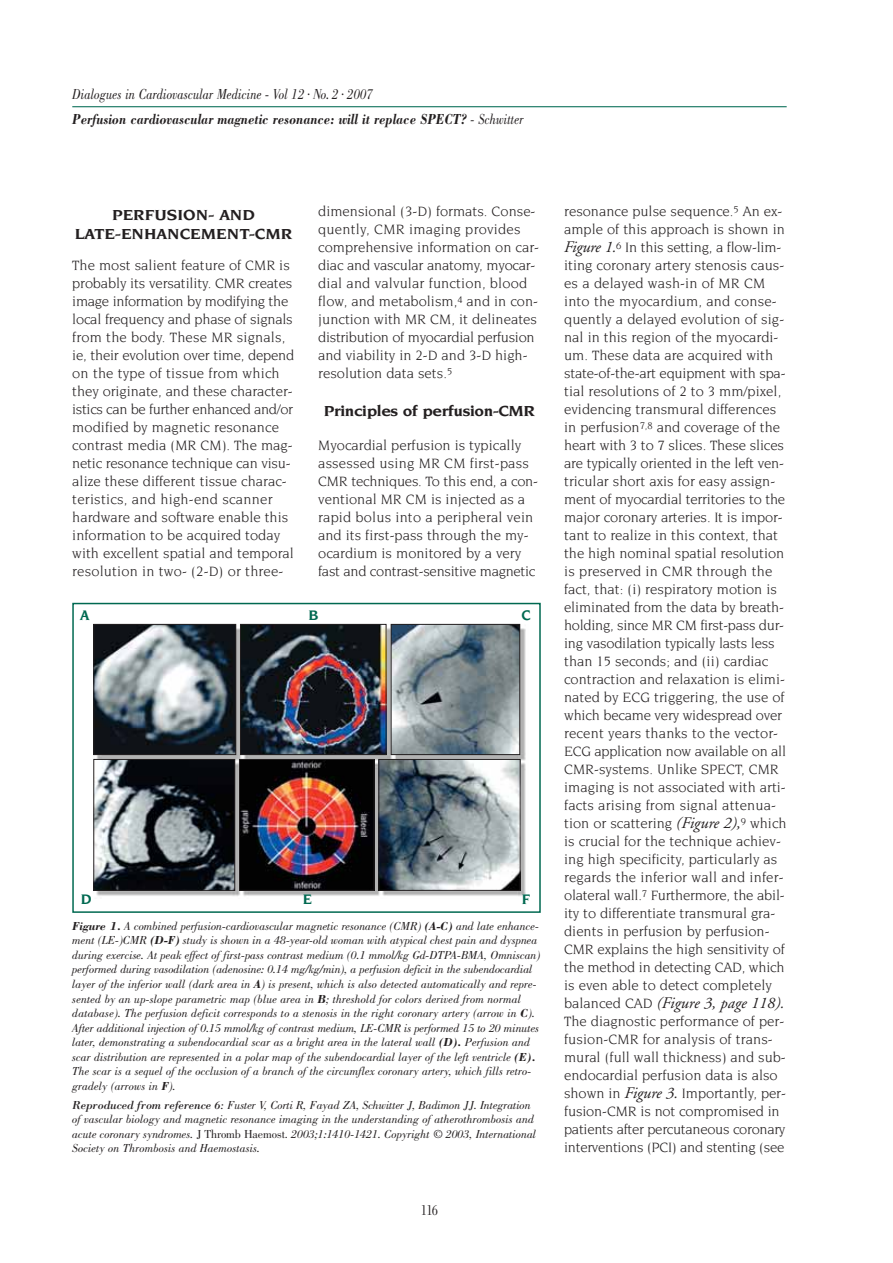
<style>
.page{position:relative;width:893px;height:1263px;background:#fff}
.page>*{position:absolute;margin:0;border:0;box-sizing:border-box;transform-origin:0 0}
.t1{font:italic 16.2px "Adobe Garamond";color:#231f20}
.t2{font:700 15.75px/18.9px "Novarese";color:#231f20;text-align:center;scale:1.1 1}
.t3{font:700 15.75px "Novarese";letter-spacing:-.02em;color:#231f20;scale:1.1 1}
.t4{font:italic 700 15px/25.7px "Bodoni";color:#231f20;scale:.85 1}
.t5{font:700 15px "Novarese";color:#006951}
.t6{font:15px "Bodoni";color:#231f20;scale:.75 1}
.t7{font:14.7px/18px "Novarese";color:#231f20}
.t8{font:italic 12px/14.5px "Bodoni";color:#231f20}
.s1{font-weight:400}
.s2{font-weight:700}
.s3{font-style:inherit}
.s4{font-style:normal}
.s5{font-family:"Adobe Garamond";font-style:italic;font-size:16.2px}
.s6{font-family:"Novarese";font-style:normal;font-size:14.7px}
</style>
<div class="page">
<div style="left:72px;top:603px;width:469px;height:310px;border:2px solid #006951"></div>
<img style="left:94px;top:624px;width:432px;height:272px">
<hr style="left:72px;top:106px;width:715px;height:1px;background:#006951">
<img style="left:381px;top:761px;width:137px;height:127px">
<div style="left:379px;top:759px;width:141px;height:131px;border:1px solid #231f20"></div>
<img style="left:393px;top:626px;width:125px;height:127px">
<div style="left:391px;top:624px;width:129px;height:131px;border:1px solid #231f20"></div>
<img style="left:241px;top:761px;width:131px;height:127px">
<div style="left:239px;top:759px;width:135px;height:131px;border:1px solid #231f20"></div>
<img style="left:242px;top:626px;width:142px;height:127px">
<div style="left:240px;top:624px;width:146px;height:131px;border:1px solid #231f20"></div>
<img style="left:96px;top:761px;width:137px;height:127px">
<div style="left:94px;top:759px;width:141px;height:131px;border:1px solid #231f20"></div>
<img style="left:96px;top:626px;width:138px;height:127px">
<div style="left:94px;top:624px;width:142px;height:131px;border:1px solid #231f20"></div>
<p class="t4" style="left:72px;top:82px;width:533px"><span class="s1">Dialogues in Cardiovascular Medicine - Vol 12 </span><sup>.</sup> <span class="s1">No. 2 </span><sup>.</sup> <span class="s1">2007<br></span>Perfusion cardiovascular magnetic resonance: will it replace SPECT? <span class="s1">- Schwitter</span></p>
<p class="t2" style="left:75px;top:207px;width:199px">PERFUSION- AND<br>LATE-ENHANCEMENT-CMR</p>
<p class="t7" style="left:72px;top:257px;width:223px">The most salient feature of CMR is probably its versatility. CMR creates image information by modifying the local frequency and phase of signals from the body. These MR signals, ie, their evolution over time, depend on the type of tissue from which they originate, and these character&shy;istics can be further enhanced and/or modified by magnetic resonance contrast media (MR CM). The mag&shy;netic resonance technique can visu&shy;alize these different tissue charac&shy;teristics, and high-end scanner hardware and software enable this information to be acquired today with excellent spatial and temporal resolution in two- (2-D) or three-</p>
<p class="t7" style="left:318px;top:203px;width:222px">dimensional (3-D) formats. Conse&shy;quently, CMR imaging provides comprehensive information on car&shy;diac and vascular anatomy, myocar&shy;dial and valvular function, blood flow, and metabolism,<sup>4</sup> and in con&shy;junction with MR CM, it delineates distribution of myocardial perfusion and viability in 2-D and 3-D high&shy;resolution data sets.<sup>5</sup></p>
<p class="t3" style="left:324px;top:404px;width:194px">Principles of perfusion-CMR</p>
<p class="t7" style="left:318px;top:437px;width:221px">Myocardial perfusion is typically assessed using MR CM first-pass CMR techniques. To this end, a con&shy;ventional MR CM is injected as a rapid bolus into a peripheral vein and its first-pass through the my&shy;ocardium is monitored by a very fast and contrast-sensitive magnetic</p>
<p class="t5" style="left:80px;top:609px;width:11px">A</p>
<p class="t5" style="left:521px;top:609px;width:11px">C</p>
<p class="t5" style="left:308px;top:609px;width:12px">B</p>
<p class="t5" style="left:81px;top:892px;width:12px">D</p>
<p class="t5" style="left:303px;top:892px;width:11px">E</p>
<p class="t5" style="left:522px;top:892px;width:10px">F</p>
<p class="t8" style="left:72px;top:920px;width:470px"><span class="s2">Figure 1.</span> A combined perfusion-cardiovascular magnetic resonance (CMR) <span class="s2">(A-C)</span> and late enhance&shy;ment (LE-)CMR <span class="s2">(D-F)</span> study is shown in a 48-year-old woman with atypical chest pain and dyspnea during exercise. At peak effect of first-pass contrast medium (0.1 mmol/kg Gd-DTPA-BMA, Omniscan) performed during vasodilation (adenosine: 0.14 mg/kg/min), a perfusion deficit in the subendocardial layer of the inferior wall (dark area in <span class="s2">A</span>) is present, which is also detected automatically and repre&shy;sented by an up-slope parametric map (blue area in <span class="s2">B</span>; threshold for colors derived from normal database). The perfusion deficit corresponds to a stenosis in the right coronary artery (arrow in <span class="s2">C</span>).<br>After additional injection of 0.15 mmol/kg of contrast medium, LE-CMR is performed 15 to 20 minutes later, demonstrating a subendocardial scar as a bright area in the lateral wall <span class="s2">(D).</span> Perfusion and scar distribution are represented in a polar map of the subendocardial layer of the left ventricle <span class="s2">(E).<br></span>The scar is a sequel of the occlusion of a branch of the circumflex coronary artery, which fills retro&shy;gradely (arrows in <span class="s2">F</span>).</p>
<p class="t8" style="left:72px;top:1098px;width:465px"><span class="s3">Reproduced from reference 6:</span> Fuster V, Corti R, Fayad ZA, Schwitter J, Badimon JJ. Integration of vascular biology and magnetic resonance imaging in the understanding of atherothrombosis and acute coronary syndromes. <span class="s4">J Thromb Haemost.</span> 2003;1:1410-1421. Copyright © 2003, International Society on Thrombosis and Haemostasis.</p>
<p class="t6" style="left:421px;top:1204px;width:24px">116</p>
<p class="t7" style="left:564px;top:203px;width:224px">resonance pulse sequence.<sup>5</sup> An ex&shy;ample of this approach is shown in <span class="s5">Figure 1.</span><sup>6</sup> In this setting, a flow-lim&shy;iting coronary artery stenosis caus&shy;es a delayed wash-in of MR CM into the myocardium, and conse&shy;quently a delayed evolution of sig&shy;nal in this region of the myocardi&shy;um. These data are acquired with state-of-the-art equipment with spa&shy;tial resolutions of 2 to 3 mm/pixel, evidencing transmural differences in perfusion<sup>7,8</sup> and coverage of the heart with 3 to 7 slices. These slices are typically oriented in the left ven&shy;tricular short axis for easy assign&shy;ment of myocardial territories to the major coronary arteries. It is impor&shy;tant to realize in this context, that the high nominal spatial resolution is preserved in CMR through the fact, that: (i) respiratory motion is eliminated from the data by breath&shy;holding, since MR CM first-pass dur&shy;ing vasodilation typically lasts less than 15 seconds; and (ii) cardiac contraction and relaxation is elimi&shy;nated by ECG triggering, the use of which became very widespread over recent years thanks to the vector-ECG application now available on all CMR-systems. Unlike SPECT, CMR imaging is not associated with arti&shy;facts arising from signal attenua&shy;tion or scattering <span class="s5">(Figure 2),</span><sup>9</sup> which is crucial for the technique achiev&shy;ing high specificity, particularly as regards the inferior wall and infer&shy;olateral wall.<sup>7</sup> Furthermore, the abil&shy;ity to differentiate transmural gra&shy;dients in perfusion by perfusion-CMR explains the high sensitivity of the method in detecting CAD, which is even able to detect completely</p>
<p class="t1" style="left:564px;top:996px;width:222px"><span class="s6">balanced CAD</span> (Figure 3, page 118).</p>
<p class="t7" style="left:564px;top:1013px;width:223px">The diagnostic performance of per&shy;fusion-CMR for analysis of trans&shy;mural (full wall thickness) and sub&shy;endocardial perfusion data is also shown in <span class="s5">Figure 3.</span> Importantly, per&shy;fusion-CMR is not compromised in patients after percutaneous coronary interventions (PCI) and stenting (see</p>
</div>
